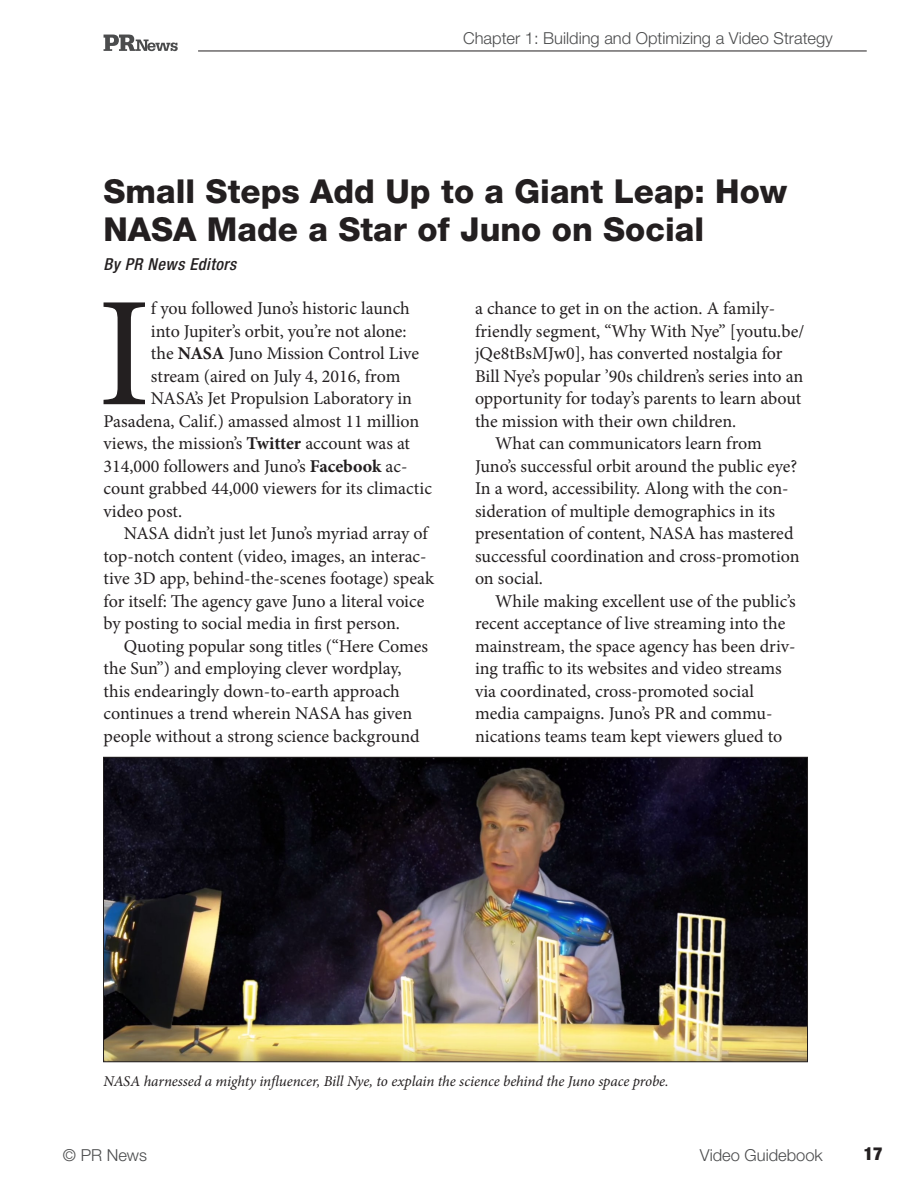
<style>
.page{position:relative;width:912px;height:1183px;background:#fff}
.page>*{position:absolute;margin:0;border:0;box-sizing:border-box;transform-origin:0 0}
.t1{font:156.45px "Minion Pro";color:#231f20}
.t2{font:800 33px/37.5px "Helvetica Neue LT Std";color:#231f20}
.t3{font:18px "Minion Pro";color:#231f20}
.t4{font:900 condensed 18px "Helvetica Neue LT Std";color:#231f20}
.t5{font:300 16.5px "Helvetica Neue LT Std";color:#4b4c4d}
.t6{font:italic 500 condensed 16.5px "Helvetica Neue LT Std";letter-spacing:.03em;color:#231f20}
.t7{font:italic 15px "Minion Pro";letter-spacing:-.005em;color:#231f20}
.s1{font-weight:700}
</style>
<div class="page">
<svg style="left:103px;top:34px;width:75px;height:17px"></svg>
<hr style="left:198px;top:51px;width:668px;height:1px;background:#231f20">
<img style="left:105px;top:759px;width:700px;height:300px">
<p class="t5" style="left:463px;top:28px;width:371px">Chapter 1: Building and Optimizing a Video Strategy</p>
<h2 class="t2" style="left:103px;top:172px;width:685px">Small Steps Add Up to a Giant Leap: How<br>NASA Made a Star of Juno on Social</h2>
<p class="t6" style="left:103px;top:254px;width:134px">By PR News Editors</p>
<h1 class="t1" style="left:98px;top:249px;width:55px">I</h1>
<p class="t3" style="left:151px;top:296px;width:260px">f you followed Juno’s historic launch</p>
<p class="t3" style="left:475px;top:296px;width:301px">a chance to get in on the action. A family-</p>
<p class="t3" style="left:475px;top:319px;width:331px">friendly segment, “Why With Nye” [youtu.be/</p>
<p class="t3" style="left:475px;top:341px;width:309px">jQe8tBsMJw0], has converted nostalgia for</p>
<p class="t3" style="left:475px;top:364px;width:330px">Bill Nye’s popular ’90s children’s series into an</p>
<p class="t3" style="left:475px;top:386px;width:328px">opportunity for today’s parents to learn about</p>
<p class="t3" style="left:475px;top:409px;width:263px">the mission with their own children.</p>
<p class="t3" style="left:495px;top:431px;width:268px">What can communicators learn from</p>
<p class="t3" style="left:475px;top:454px;width:324px">Juno’s successful orbit around the public eye?</p>
<p class="t3" style="left:475px;top:476px;width:315px">In a word, accessibility. Along with the con-</p>
<p class="t3" style="left:475px;top:499px;width:301px">sideration of multiple demographics in its</p>
<p class="t3" style="left:475px;top:521px;width:320px">presentation of content, NASA has mastered</p>
<p class="t3" style="left:475px;top:544px;width:326px">successful coordination and cross-promotion</p>
<p class="t3" style="left:475px;top:566px;width:70px">on social.</p>
<p class="t3" style="left:495px;top:589px;width:302px">While making excellent use of the public’s</p>
<p class="t3" style="left:475px;top:611px;width:312px">recent acceptance of live streaming into the</p>
<p class="t3" style="left:475px;top:634px;width:322px">mainstream, the space agency has been driv-</p>
<p class="t3" style="left:475px;top:656px;width:308px">ing traffic to its websites and video streams</p>
<p class="t3" style="left:475px;top:679px;width:280px">via coordinated, cross-promoted social</p>
<p class="t3" style="left:475px;top:701px;width:299px">media campaigns. Juno’s PR and commu-</p>
<p class="t3" style="left:475px;top:724px;width:309px">nications teams team kept viewers glued to</p>
<p class="t3" style="left:151px;top:319px;width:257px">into Jupiter’s orbit, you’re not alone:</p>
<p class="t3" style="left:151px;top:341px;width:269px">the <span class="s1">NASA</span> Juno Mission Control Live</p>
<p class="t3" style="left:151px;top:364px;width:251px">stream (aired on July 4, 2016, from</p>
<p class="t3" style="left:151px;top:386px;width:263px">NASA’s Jet Propulsion Laboratory in</p>
<p class="t3" style="left:103px;top:409px;width:317px">Pasadena, Calif.) amassed almost 11 million</p>
<p class="t3" style="left:103px;top:431px;width:308px">views, the mission’s <span class="s1">Twitter</span> account was at</p>
<p class="t3" style="left:103px;top:454px;width:305px">314,000 followers and Juno’s <span class="s1">Facebook</span> ac-</p>
<p class="t3" style="left:103px;top:476px;width:330px">count grabbed 44,000 viewers for its climactic</p>
<p class="t3" style="left:103px;top:499px;width:80px">video post.</p>
<p class="t3" style="left:124px;top:521px;width:305px">NASA didn’t just let Juno’s myriad array of</p>
<p class="t3" style="left:103px;top:544px;width:324px">top-notch content (video, images, an interac-</p>
<p class="t3" style="left:103px;top:566px;width:332px">tive 3D app, behind-the-scenes footage) speak</p>
<p class="t3" style="left:103px;top:589px;width:322px">for itself: The agency gave Juno a literal voice</p>
<p class="t3" style="left:103px;top:611px;width:298px">by posting to social media in first person.</p>
<p class="t3" style="left:124px;top:634px;width:306px">Quoting popular song titles (“Here Comes</p>
<p class="t3" style="left:103px;top:656px;width:299px">the Sun”) and employing clever wordplay,</p>
<p class="t3" style="left:103px;top:679px;width:298px">this endearingly down-to-earth approach</p>
<p class="t3" style="left:103px;top:701px;width:310px">continues a trend wherein NASA has given</p>
<p class="t3" style="left:103px;top:724px;width:317px">people without a strong science background</p>
<p class="t7" style="left:103px;top:1071px;width:566px">NASA harnessed a mighty influencer, Bill Nye, to explain the science behind the Juno space probe.</p>
<p class="t5" style="left:63px;top:1144px;width:86px">© PR News</p>
<p class="t5" style="left:699px;top:1144px;width:124px">Video Guidebook</p>
<p class="t4" style="left:863px;top:1142px;width:20px">17</p>
</div>
